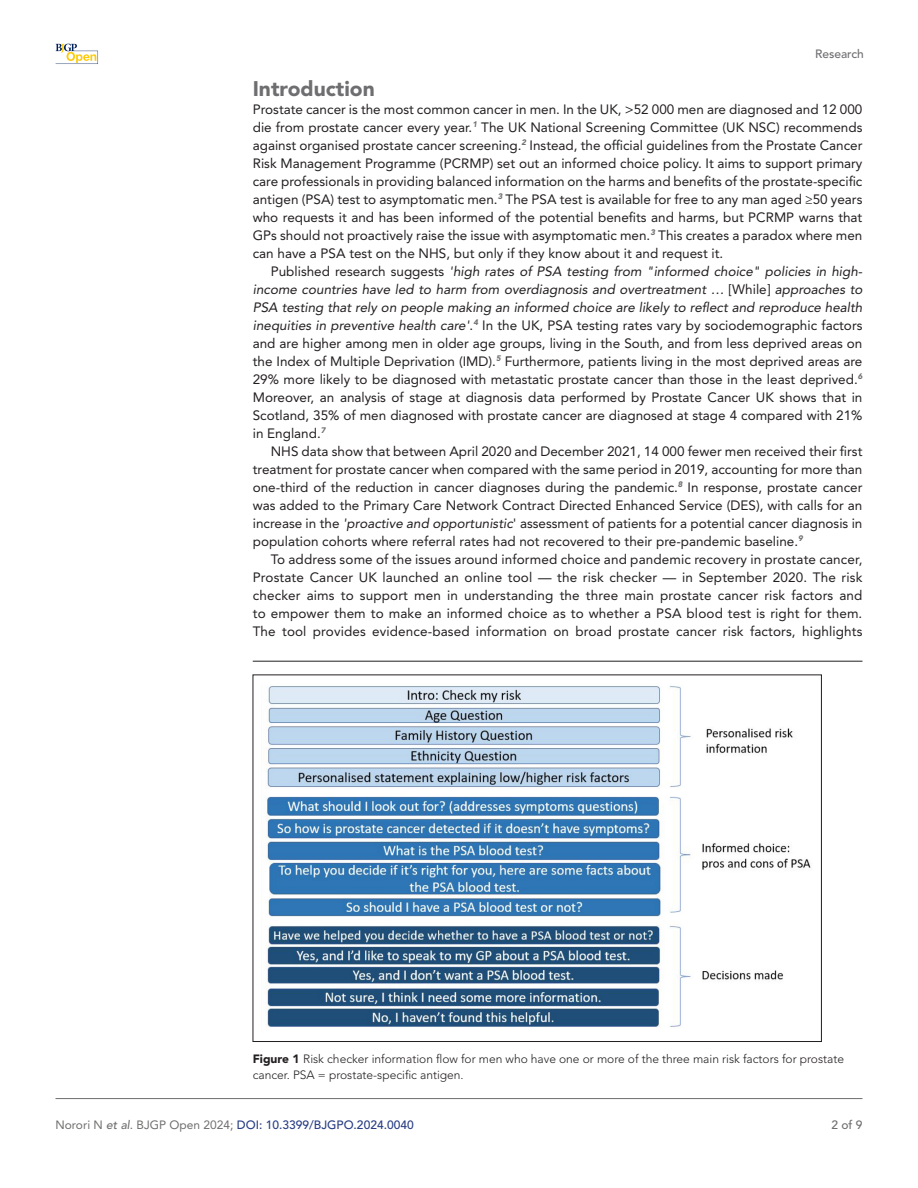
<style>
.page{position:relative;width:918px;height:1188px;background:#fff}
.page>*{position:absolute;margin:0;border:0;box-sizing:border-box;transform-origin:0 0}
.t1{font:900 21px "Avenir LT Std";color:#6e6d70}
.t2{font:13.5px/18px "Avenir LT Std";color:#231f20;text-align:justify}
.t3{font:300 12px/16.5px "Avenir LT Std";color:#231f20}
.t4{font:500 12px "Avenir LT Std";color:#283d84}
.t5{font:500 12px "Avenir LT Std";color:#6e6d70}
.t6{font:500 12px "Avenir LT Std";color:#6e6e6d}
.s1{font-style:italic}
.s2{font-weight:900}
.s3{font-weight:400;color:#6e6e6d}
.s4{font-style:italic;color:#6e6e6d}
</style>
<div class="page">
<hr style="left:56px;top:1098px;width:806px;height:1px;background:#6e6e6d">
<svg style="left:56px;top:44px;width:42px;height:20px"></svg>
<hr style="left:253px;top:661px;width:609px;height:1px;background:#231f20">
<img style="left:263px;top:686px;width:548px;height:342px">
<p class="t5" style="left:815px;top:47px;width:50px">Research</p>
<h1 class="t1" style="left:253px;top:76px;width:124px">Introduction</h1>
<p class="t2" style="left:253px;top:101px;width:611px">Prostate cancer is the most common cancer in men. In the UK, &gt;52 000 men are diagnosed and 12 000 die from prostate cancer every year.<sup>1</sup> The UK National Screening Committee (UK NSC) recommends against organised prostate cancer screening.<sup>2</sup> Instead, the official guidelines from the Prostate Cancer Risk Management Programme (PCRMP) set out an informed choice policy. It aims to support primary care professionals in providing balanced information on the harms and benefits of the prostate-specific antigen (PSA) test to asymptomatic men.<sup>3</sup> The PSA test is available for free to any man aged ≥50 years who requests it and has been informed of the potential benefits and harms, but PCRMP warns that GPs should not proactively raise the issue with asymptomatic men.<sup>3</sup> This creates a paradox where men can have a PSA test on the NHS, but only if they know about it and request it.</p>
<p class="t2" style="left:253px;top:263px;width:611px;text-indent:18px">Published research suggests <span class="s1">'high rates of PSA testing from "informed choice" policies in high&shy;income countries have led to harm from overdiagnosis and overtreatment …</span> [While] <span class="s1">approaches to PSA testing that rely on people making an informed choice are likely to reflect and reproduce health inequities in preventive health care'</span>.<sup>4</sup> In the UK, PSA testing rates vary by sociodemographic factors and are higher among men in older age groups, living in the South, and from less deprived areas on the Index of Multiple Deprivation (IMD).<sup>5</sup> Furthermore, patients living in the most deprived areas are 29% more likely to be diagnosed with metastatic prostate cancer than those in the least deprived.<sup>6<br></sup>Moreover, an analysis of stage at diagnosis data performed by Prostate Cancer UK shows that in Scotland, 35% of men diagnosed with prostate cancer are diagnosed at stage 4 compared with 21% in England.<sup>7</sup></p>
<p class="t2" style="left:253px;top:443px;width:611px;text-indent:18px">NHS data show that between April 2020 and December 2021, 14 000 fewer men received their first treatment for prostate cancer when compared with the same period in 2019, accounting for more than one-third of the reduction in cancer diagnoses during the pandemic.<sup>8</sup> In response, prostate cancer was added to the Primary Care Network Contract Directed Enhanced Service (DES), with calls for an increase in the <span class="s1">'proactive and opportunistic</span>' assessment of patients for a potential cancer diagnosis in population cohorts where referral rates had not recovered to their pre-pandemic baseline.<sup>9</sup></p>
<p class="t2" style="left:253px;top:551px;width:611px;text-indent:18px">To address some of the issues around informed choice and pandemic recovery in prostate cancer, Prostate Cancer UK launched an online tool — the risk checker — in September 2020. The risk checker aims to support men in understanding the three main prostate cancer risk factors and to empower them to make an informed choice as to whether a PSA blood test is right for them.<br>The tool provides evidence-based information on broad prostate cancer risk factors, highlights</p>
<p class="t3" style="left:253px;top:1050px;width:593px"><span class="s2">Figure 1</span> Risk checker information flow for men who have one or more of the three main risk factors for prostate cancer. PSA = prostate-specific antigen.</p>
<p class="t4" style="left:56px;top:1118px;width:360px"><span class="s3">Norori N</span> <span class="s4">et al</span><span class="s3">. BJGP Open 2024;</span> DOI: 10.3399/BJGPO.2024.0040</p>
<p class="t6" style="left:831px;top:1118px;width:33px">2 of 9</p>
</div>
